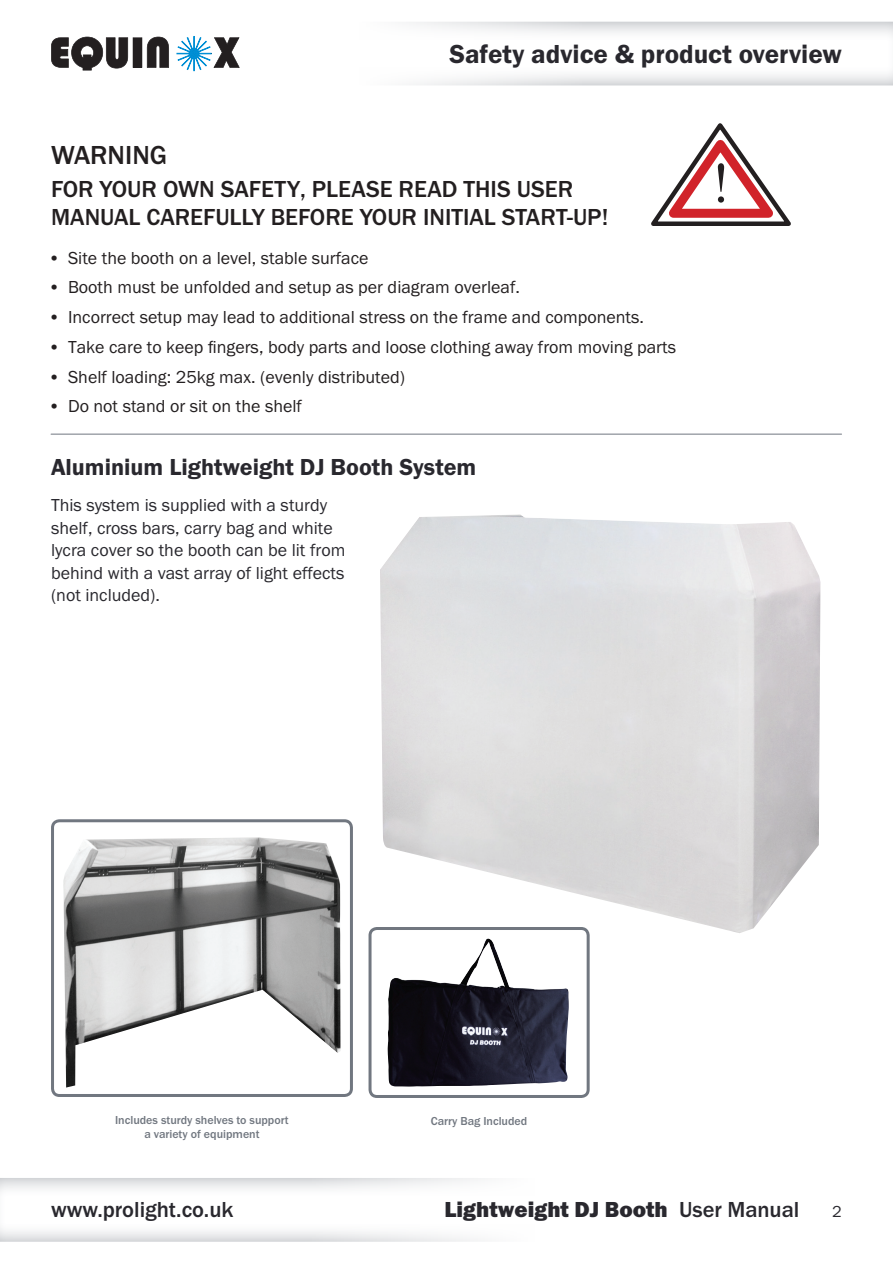
<style>
.page{position:relative;width:893px;height:1263px;background:#fff}
.page>*{position:absolute;margin:0;border:0;box-sizing:border-box;transform-origin:0 0}
.t1{font:600 27px "Franklin Gothic FS";color:#29282e}
.t2{font:500 27px "Franklin Gothic FS";color:#231f20}
.t3{font:500 24px/28.8px "Franklin Gothic FS";color:#231f20}
.Product_Header{font:600 24px "Franklin Gothic FS";color:#29282e}
.t4{font:22.5px "Franklin Gothic FS Hvy";color:#29282e}
.t5{font:500 22.5px "Franklin Gothic FS";color:#29282e}
.t6{font:18px "Franklin Gothic FS";color:#231f20}
.Description{font:18px/22.5px "Franklin Gothic FS";color:#29282e}
.t7{font:16.5px "Franklin Gothic FS";color:#29282e}
.Extras{font:500 12px "Franklin Gothic FS";color:#717780}
.s1{font-family:"Times"}
.s2{font-family:"Franklin Gothic FS";font-weight:500}
</style>
<div class="page">
<div style="left:0;top:1168px;width:893px;height:75px;background:#717780;opacity:.7"></div>
<div style="left:0;top:21px;width:893px;height:66px;background:#717780;opacity:.7"></div>
<svg style="left:51px;top:37px;width:118px;height:33px"></svg>
<div style="left:193px;top:36px;width:2px;height:35px;border:1px solid #008fd5"></div>
<svg style="left:177px;top:37px;width:63px;height:33px"></svg>
<svg style="left:651px;top:123px;width:140px;height:103px"></svg>
<img style="left:380px;top:514px;width:440px;height:419px">
<img style="left:388px;top:938px;width:179px;height:148px">
<div style="left:369px;top:927px;width:221px;height:171px;border:3px solid #717780;border-radius:7px"></div>
<img style="left:63px;top:837px;width:277px;height:250px">
<div style="left:51px;top:819px;width:302px;height:278px;border:3px solid #717780;border-radius:7px"></div>
<hr style="left:51px;top:434px;width:791px;height:1px;background:#717780">
<p class="t1" style="left:449px;top:39px;width:394px">Safety advice &amp; product overview</p>
<p class="t2" style="left:51px;top:140px;width:118px">WARNING</p>
<p class="t3" style="left:51px;top:175px;width:559px">FOR YOUR OWN SAFETY, PLEASE READ THIS USER<br>MANUAL CAREFULLY BEFORE YOUR INITIAL START-UP!</p>
<p class="t6" style="left:51px;top:248px;width:319px"><span class="s1">•</span> Site the booth on a level, stable surface</p>
<p class="t6" style="left:51px;top:277px;width:471px"><span class="s1">•</span> Booth must be unfolded and setup as per diagram overleaf.</p>
<p class="t6" style="left:51px;top:307px;width:594px"><span class="s1">•</span> Incorrect setup may lead to additional stress on the frame and components.</p>
<p class="t6" style="left:51px;top:337px;width:626px"><span class="s1">•</span> Take care to keep fingers, body parts and loose clothing away from moving parts</p>
<p class="t6" style="left:51px;top:367px;width:356px"><span class="s1">•</span> Shelf loading: 25kg max. (evenly distributed)</p>
<p class="t6" style="left:51px;top:396px;width:252px"><span class="s1">•</span> Do not stand or sit on the shelf</p>
<p class="Product_Header" style="left:51px;top:453px;width:427px">Aluminium Lightweight DJ Booth System</p>
<p class="Description" style="left:51px;top:494px;width:296px">This system is supplied with a sturdy shelf, cross bars, carry bag and white lycra cover so the booth can be lit from behind with a vast array of light effects (not included).</p>
<p class="Extras" style="left:115px;top:1113px;width:175px">Includes sturdy shelves to support</p>
<p class="Extras" style="left:431px;top:1114px;width:98px">Carry Bag Included</p>
<p class="Extras" style="left:144px;top:1127px;width:117px">a variety of equipment</p>
<p class="t5" style="left:51px;top:1197px;width:184px">www.prolight.co.uk</p>
<p class="t4" style="left:444px;top:1197px;width:357px">Lightweight DJ Booth <span class="s2">User Manual</span></p>
<p class="t7" style="left:832px;top:1203px;width:11px">2</p>
</div>
